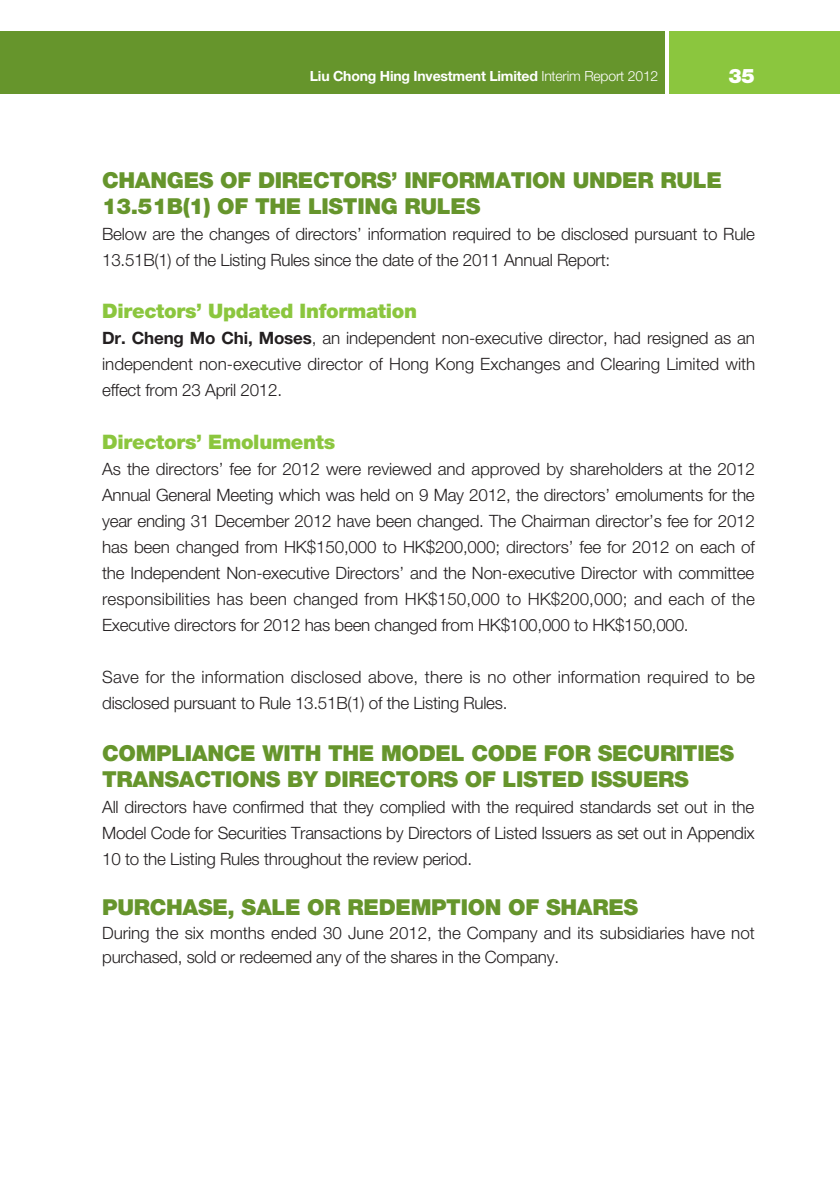
<style>
.page{position:relative;width:840px;height:1191px;background:#fff}
.page>*{position:absolute;margin:0;border:0;box-sizing:border-box;transform-origin:0 0}
.t1{font:900 22px/26px "Helvetica Neue LT Std";letter-spacing:-.015em;color:#66952c}
.t2{font:900 20px "Helvetica Neue LT Std";letter-spacing:-.015em;color:#8bc63e}
.t3{font:900 20px "Helvetica Neue LT Std";color:#fff}
.t4{font:300 17px/26px "Helvetica Neue LT Std";letter-spacing:-.015em;color:#231f20;text-align:justify}
.t5{font:300 17px/26px "Helvetica Neue LT Std";letter-spacing:.01em;color:#231f20}
.t6{font:700 14px "Helvetica Neue LT Std";letter-spacing:-.015em;color:#fff}
.s1{font-weight:300}
.s2{font-weight:700}
</style>
<div class="page">
<div style="left:669px;top:32px;width:170px;height:62px;background:#8bc63e"></div>
<div style="left:0;top:32px;width:663px;height:62px;background:#66952c"></div>
<p class="t6" style="left:309px;top:68px;width:350px">Liu Chong Hing Investment Limited <span class="s1">Interim Report 2012</span></p>
<p class="t3" style="left:728px;top:64px;width:28px">35</p>
<p class="t1" style="left:102px;top:167px;width:621px">CHANGES OF DIRECTORS’ INFORMATION UNDER RULE<br>13.51B(1) OF THE LISTING RULES</p>
<p class="t4" style="left:102px;top:221px;width:654px">Below are the changes of directors’ information required to be disclosed pursuant to Rule<br>13.51B(1) of the Listing Rules since the date of the 2011 Annual Report:</p>
<p class="t2" style="left:102px;top:299px;width:316px">Directors’ Updated Information</p>
<p class="t4" style="left:102px;top:325px;width:654px"><span class="s2">Dr. Cheng Mo Chi, Moses</span>, an independent non-executive director, had resigned as an independent non-executive director of Hong Kong Exchanges and Clearing Limited with effect from 23 April 2012.</p>
<p class="t2" style="left:102px;top:429px;width:234px">Directors’ Emoluments</p>
<p class="t4" style="left:102px;top:455px;width:654px">As the directors’ fee for 2012 were reviewed and approved by shareholders at the 2012<br>Annual General Meeting which was held on 9 May 2012, the directors’ emoluments for the year ending 31 December 2012 have been changed. The Chairman director’s fee for 2012 has been changed from HK$150,000 to HK$200,000; directors’ fee for 2012 on each of the Independent Non-executive Directors’ and the Non-executive Director with committee responsibilities has been changed from HK$150,000 to HK$200,000; and each of the Executive directors for 2012 has been changed from HK$100,000 to HK$150,000.</p>
<p class="t5" style="left:102px;top:663px;width:654px">Save for the information disclosed above, there is no other information required to be disclosed pursuant to Rule 13.51B(1) of the Listing Rules.</p>
<p class="t1" style="left:102px;top:739px;width:633px">COMPLIANCE WITH THE MODEL CODE FOR SECURITIES<br>TRANSACTIONS BY DIRECTORS OF LISTED ISSUERS</p>
<p class="t4" style="left:102px;top:793px;width:653px">All directors have confirmed that they complied with the required standards set out in the Model Code for Securities Transactions by Directors of Listed Issuers as set out in Appendix 10 to the Listing Rules throughout the review period.</p>
<p class="t1" style="left:102px;top:893px;width:537px">PURCHASE, SALE OR REDEMPTION OF SHARES</p>
<p class="t4" style="left:102px;top:920px;width:653px;line-height:24px">During the six months ended 30 June 2012, the Company and its subsidiaries have not purchased, sold or redeemed any of the shares in the Company.</p>
</div>
